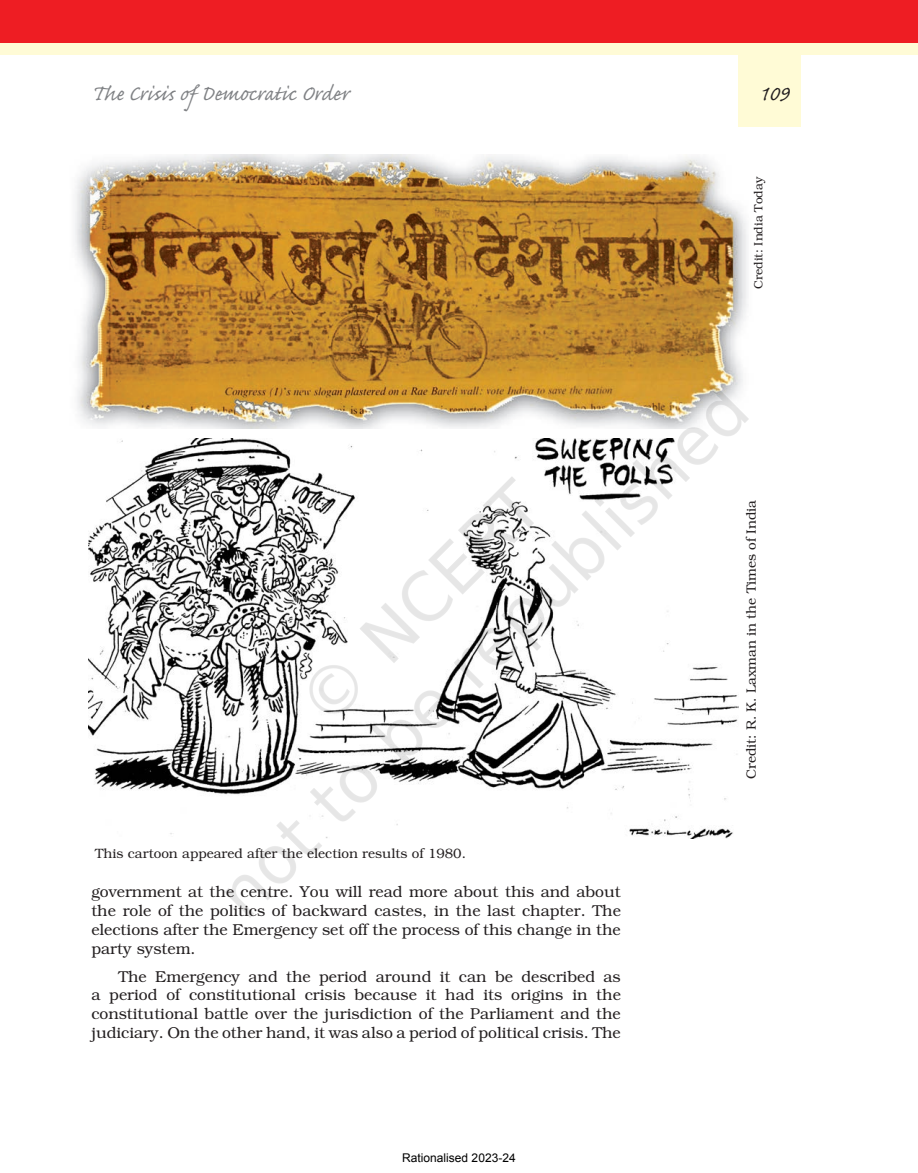
<style>
.page{position:relative;width:918px;height:1173px;background:#fff}
.page>*{position:absolute;margin:0;border:0;box-sizing:border-box;transform-origin:0 0}
.t1{font:27px "Caflisch Script Pro";color:#808285}
.t2{font:27px "Caflisch Script Pro";color:#231f20}
.bodyText{font:300 15.75px/18.9px "Bookman";color:#231f20;text-align:justify}
.long_caption{font:300 13.5px "Bookman";color:#231f20}
.t3{font:12px "Arial";color:#000}
.t4{font:300 12px "Bookman";color:#231f20}
</style>
<div class="page">
<div style="left:0;top:31px;width:918px;height:24px;background:#fffbd6"></div>
<div style="left:0;top:0;width:918px;height:43px;background:#ee1d23"></div>
<img style="left:75px;top:55px;width:726px;height:735px">
<img style="left:132px;top:315px;width:633px;height:603px">
<h1 class="t1" style="left:91px;top:80px;width:259px">The Crisis of Democratic Order</h1>
<h1 class="t2" style="left:759px;top:80px;width:32px">109</h1>
<p class="t4" style="left:751px;top:289px;width:114px;rotate:-90deg">Credit: India Today</p>
<p class="long_caption" style="left:95px;top:846px;width:372px">This cartoon appeared after the election results of 1980.</p>
<p class="bodyText" style="left:91px;top:882px;width:531px">government at the centre. You will read more about this and about the role of the politics of backward castes, in the last chapter. The elections after the Emergency set off the process of this change in the party system.</p>
<p class="bodyText" style="left:91px;top:966px;width:531px;text-indent:27px">The Emergency and the period around it can be described as a period of constitutional crisis because it had its origins in the constitutional battle over the jurisdiction of the Parliament and the judiciary. On the other hand, it was also a period of political crisis. The</p>
<p class="t3" style="left:402px;top:1150px;width:115px">Rationalised 2023-24</p>
<p class="long_caption" style="left:743px;top:779px;width:281px;rotate:-90deg">Credit: R. K. Laxman in the Times of India</p>
</div>
